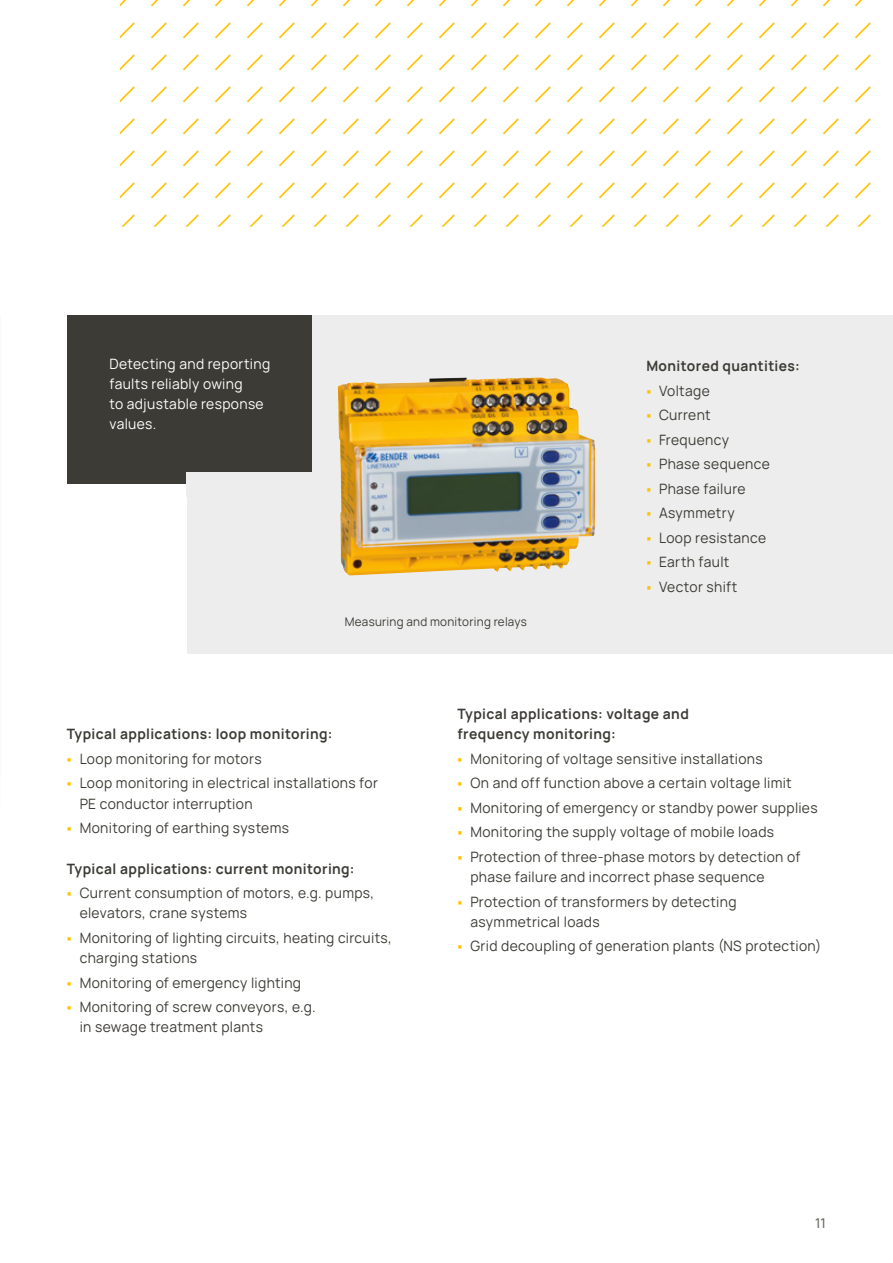
<style>
.page{position:relative;width:893px;height:1263px;background:#fff}
.page>*{position:absolute;margin:0;border:0;box-sizing:border-box;transform-origin:0 0}
.t1{font:14.25px/20.2px "Manrope";letter-spacing:.025em;color:#3c3b35}
.Fließtext_9_5_Pt{font:700 14.25px/20.2px "Manrope";letter-spacing:.025em;color:#3c3b35}
.Fließtext_9_5_Pt-2{font:14.25px/20.2px "Manrope";letter-spacing:.025em;color:#fff}
.t2{font:500 13.5px "Manrope";color:#6a6962}
.Bildunterschrift_8_Pt{font:12px "Manrope";letter-spacing:.02em;color:#3c3b35}
</style>
<div class="page">
<div style="left:188px;top:315px;width:705px;height:338px;background:#ededed"></div>
<div style="left:67px;top:315px;width:244px;height:168px;background:#3c3b35"></div>
<div style="left:187px;top:472px;width:150px;height:25px;background:#ededed"></div>
<img style="left:338px;top:377px;width:257px;height:199px">
<p class="Fließtext_9_5_Pt-2" style="left:109px;top:353px;width:162px">Detecting and reporting faults reliably owing<br>to adjustable response values.</p>
<p class="Fließtext_9_5_Pt" style="left:646px;top:355px;width:155px">Monitored quantities:</p>
<p class="t1" style="left:659px;top:380px;width:52px">Voltage</p>
<p class="t1" style="left:659px;top:404px;width:53px">Current</p>
<p class="t1" style="left:659px;top:429px;width:71px">Frequency</p>
<p class="t1" style="left:659px;top:453px;width:112px">Phase sequence</p>
<p class="t1" style="left:659px;top:478px;width:88px">Phase failure</p>
<p class="t1" style="left:659px;top:502px;width:77px">Asymmetry</p>
<p class="t1" style="left:659px;top:527px;width:109px">Loop resistance</p>
<p class="t1" style="left:659px;top:551px;width:72px">Earth fault</p>
<p class="t1" style="left:659px;top:576px;width:80px">Vector shift</p>
<p class="Bildunterschrift_8_Pt" style="left:345px;top:613px;width:184px">Measuring and monitoring relays</p>
<p class="Fließtext_9_5_Pt" style="left:67px;top:723px;width:267px">Typical applications: loop monitoring:</p>
<p class="t1" style="left:80px;top:748px;width:183px">Loop monitoring for motors</p>
<p class="t1" style="left:80px;top:772px;width:300px">Loop monitoring in electrical installations for<br>PE conductor interruption</p>
<p class="t1" style="left:80px;top:817px;width:211px">Monitoring of earthing systems</p>
<p class="Fließtext_9_5_Pt" style="left:67px;top:857px;width:289px">Typical applications: current monitoring:</p>
<p class="t1" style="left:80px;top:882px;width:296px">Current consumption of motors, e.g. pumps, elevators, crane systems</p>
<p class="t1" style="left:80px;top:927px;width:314px">Monitoring of lighting circuits, heating circuits, charging stations</p>
<p class="t1" style="left:80px;top:972px;width:223px">Monitoring of emergency lighting</p>
<p class="t1" style="left:80px;top:996px;width:237px">Monitoring of screw conveyors, e.g. in sewage treatment plants</p>
<p class="Fließtext_9_5_Pt" style="left:458px;top:703px;width:233px">Typical applications: voltage and frequency monitoring:</p>
<p class="t1" style="left:470px;top:748px;width:294px">Monitoring of voltage sensitive installations</p>
<p class="t1" style="left:470px;top:772px;width:323px">On and off function above a certain voltage limit</p>
<p class="t1" style="left:470px;top:797px;width:349px">Monitoring of emergency or standby power supplies</p>
<p class="t1" style="left:470px;top:821px;width:305px">Monitoring the supply voltage of mobile loads</p>
<p class="t1" style="left:470px;top:846px;width:331px">Protection of three-phase motors by detection of phase failure and incorrect phase sequence</p>
<p class="t1" style="left:470px;top:891px;width:268px">Protection of transformers by detecting asymmetrical loads</p>
<p class="t1" style="left:470px;top:935px;width:352px">Grid decoupling of generation plants (NS protection)</p>
<p class="t2" style="left:815px;top:1214px;width:12px">11</p>
</div>
